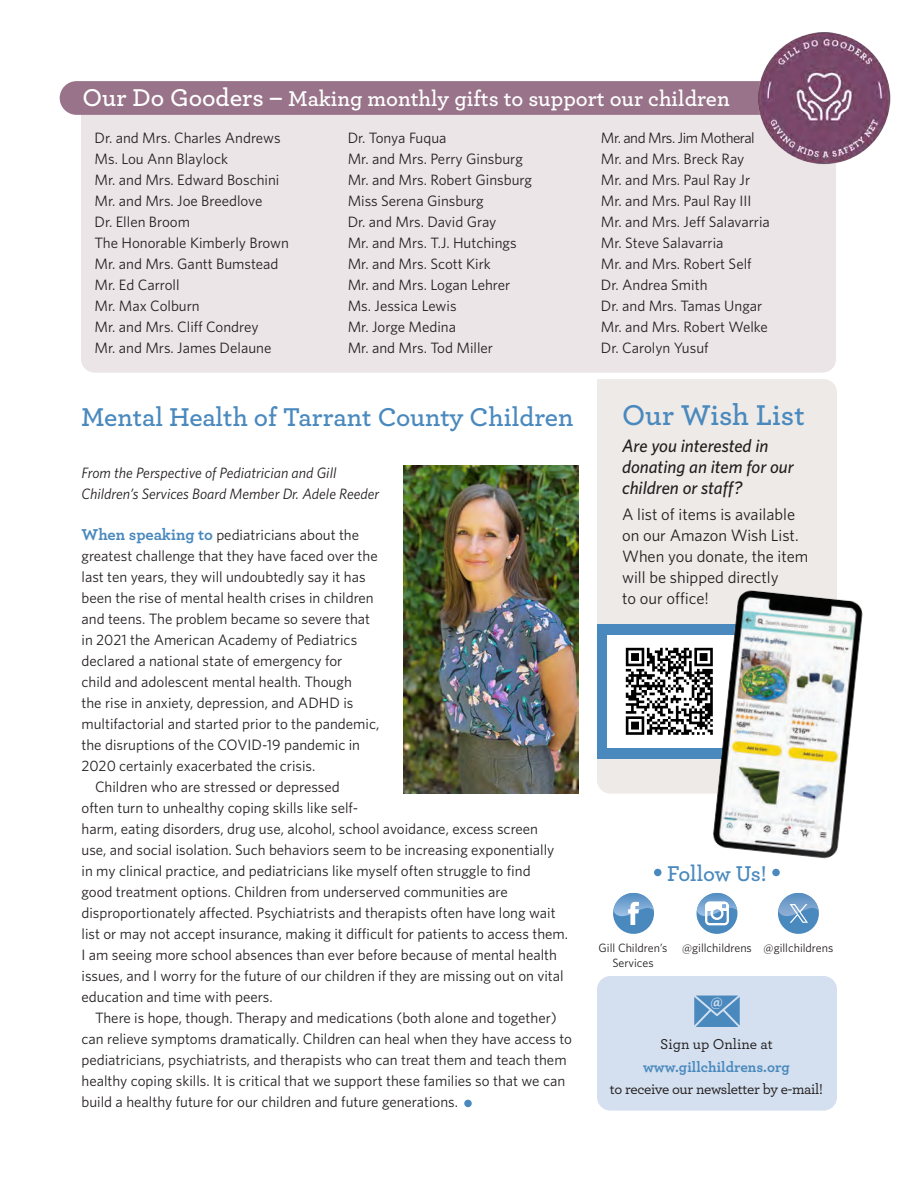
<style>
.page{position:relative;width:918px;height:1188px;background:#fff}
.page>*{position:absolute;margin:0;border:0;box-sizing:border-box;transform-origin:0 0}
.t1{font:600 30px "Archer";letter-spacing:-.005em;color:#4a89be}
.t2{font:600 27px "Archer";color:#4a89be}
.Head{font:600 22.5px "Archer";color:#fff}
.t3{font:600 22.5px "Archer";color:#4a89be}
.t4{font:italic 500 18px/21px "Whitney";color:#231f20}
.t5{font:16.5px/21px "Whitney";color:#231f20}
.Body{font:15px/21px "Whitney";color:#231f20}
.t6{font:italic 15px/21px "Whitney";color:#231f20}
.t7{font:500 15px "Archer";letter-spacing:-.02em;color:#231f20}
.t8{font:700 15px "Archer";color:#4a89be}
.Body-2{font:15px "Whitney";letter-spacing:-.03em;color:#231f20}
.t9{font:500 15px "Archer";color:#231f20}
.t10{font:600 14.85px "Whitney";color:#d4e0ef}
.t11{font:12px/14.4px "Whitney";color:#231f20;text-align:center}
.s1{font-size:25.5px}
.s2{font-family:"Archer";font-weight:700;font-size:16.5px;color:#4a89be}
</style>
<div class="page">
<img style="left:404px;top:465px;width:175px;height:329px">
<div style="left:597px;top:379px;width:240px;height:415px;background:#edeae7"></div>
<div style="left:597px;top:625px;width:191px;height:134px;background:#4a89be"></div>
<div style="left:597px;top:976px;width:240px;height:135px;background:#d4e0ef;border-radius:14px"></div>
<svg style="left:694px;top:996px;width:46px;height:31px"></svg>
<div style="left:81px;top:101px;width:755px;height:272px;background:#ebe5e8;border-radius:14px"></div>
<div style="left:60px;top:81px;width:800px;height:34px;background:#987389;border-radius:17px"></div>
<img style="left:755px;top:32px;width:136px;height:132px">
<div style="left:608px;top:635px;width:175px;height:113px;background:#fff"></div>
<img style="left:625px;top:647px;width:80px;height:88px">
<img style="left:705px;top:585px;width:158px;height:286px">
<div style="left:464px;top:1100px;width:8px;height:7px;background:#4a89be;border-radius:50%"></div>
<div style="left:778px;top:893px;width:41px;height:41px;background:#4a89be;border-radius:50%"></div>
<img style="left:778px;top:893px;width:40px;height:23px">
<svg style="left:790px;top:904px;width:18px;height:19px"></svg>
<div style="left:613px;top:893px;width:41px;height:41px;background:#4a89be;border-radius:50%"></div>
<svg style="left:613px;top:893px;width:41px;height:32px"></svg>
<svg style="left:697px;top:893px;width:40px;height:41px"></svg>
<svg style="left:697px;top:893px;width:40px;height:32px"></svg>
<img style="left:705px;top:901px;width:24px;height:15px">
<div style="left:654px;top:869px;width:8px;height:7px;background:#4a89be;border-radius:50%"></div>
<div style="left:772px;top:869px;width:8px;height:7px;background:#4a89be;border-radius:50%"></div>
<p class="Head" style="left:82px;top:81px;width:649px"><span class="s1">Our Do Gooders –</span> Making monthly gifts to support our children</p>
<p class="Body" style="left:94px;top:127px;width:188px">Dr. and Mrs. Charles Andrews</p>
<p class="Body" style="left:94px;top:148px;width:135px">Ms. Lou Ann Blaylock</p>
<p class="Body" style="left:94px;top:169px;width:186px">Mr. and Mrs. Edward Boschini</p>
<p class="Body" style="left:94px;top:190px;width:169px">Mr. and Mrs. Joe Breedlove</p>
<p class="Body" style="left:94px;top:211px;width:97px">Dr. Ellen Broom</p>
<p class="Body" style="left:94px;top:232px;width:196px">The Honorable Kimberly Brown</p>
<p class="Body" style="left:94px;top:253px;width:186px">Mr. and Mrs. Gantt Bumstead</p>
<p class="Body" style="left:94px;top:274px;width:87px">Mr. Ed Carroll</p>
<p class="Body" style="left:94px;top:295px;width:107px">Mr. Max Colburn</p>
<p class="Body" style="left:94px;top:316px;width:166px">Mr. and Mrs. Cliff Condrey</p>
<p class="Body" style="left:94px;top:337px;width:178px">Mr. and Mrs. James Delaune</p>
<p class="Body" style="left:348px;top:127px;width:100px">Dr. Tonya Fuqua</p>
<p class="Body" style="left:348px;top:148px;width:177px">Mr. and Mrs. Perry Ginsburg</p>
<p class="Body" style="left:348px;top:169px;width:186px">Mr. and Mrs. Robert Ginsburg</p>
<p class="Body" style="left:348px;top:190px;width:138px">Miss Serena Ginsburg</p>
<p class="Body" style="left:348px;top:211px;width:150px">Dr. and Mrs. David Gray</p>
<p class="Body" style="left:348px;top:232px;width:171px">Mr. and Mrs. T.J. Hutchings</p>
<p class="Body" style="left:348px;top:253px;width:145px">Mr. and Mrs. Scott Kirk</p>
<p class="Body" style="left:348px;top:274px;width:164px">Mr. and Mrs. Logan Lehrer</p>
<p class="Body" style="left:348px;top:295px;width:110px">Ms. Jessica Lewis</p>
<p class="Body" style="left:348px;top:316px;width:110px">Mr. Jorge Medina</p>
<p class="Body" style="left:348px;top:337px;width:147px">Mr. and Mrs. Tod Miller</p>
<p class="t2" style="left:81px;top:396px;width:494px">Mental Health of Tarrant County Children</p>
<p class="t6" style="left:82px;top:461px;width:299px">From the Perspective of Pediatrician and Gill<br>Children’s Services Board Member Dr. Adele Reeder</p>
<p class="Body" style="left:82px;top:524px;width:299px"><span class="s2">When speaking to</span> pediatricians about the greatest challenge that they have faced over the last ten years, they will undoubtedly say it has been the rise of mental health crises in children and teens. The problem became so severe that in 2021 the American Academy of Pediatrics declared a national state of emergency for<br>child and adolescent mental health. Though<br>the rise in anxiety, depression, and ADHD is multifactorial and started prior to the pandemic, the disruptions of the COVID-19 pandemic in 2020 certainly exacerbated the crisis.</p>
<p class="Body" style="left:82px;top:776px;width:488px;text-indent:14px">Children who are stressed or depressed<br>often turn to unhealthy coping skills like self-<br>harm, eating disorders, drug use, alcohol, school avoidance, excess screen<br>use, and social isolation. Such behaviors seem to be increasing exponentially in my clinical practice, and pediatricians like myself often struggle to find<br>good treatment options. Children from underserved communities are disproportionately affected. Psychiatrists and therapists often have long wait list or may not accept insurance, making it difficult for patients to access them.<br>I am seeing more school absences than ever before because of mental health issues, and I worry for the future of our children if they are missing out on vital education and time with peers.</p>
<p class="Body" style="left:82px;top:1007px;width:492px;text-indent:14px">There is hope, though. Therapy and medications (both alone and together) can relieve symptoms dramatically. Children can heal when they have access to pediatricians, psychiatrists, and therapists who can treat them and teach them healthy coping skills. It is critical that we support these families so that we can build a healthy future for our children and future generations.</p>
<p class="Body-2" style="left:601px;top:128px;width:155px">Mr. and Mrs. Jim Motheral</p>
<p class="Body" style="left:601px;top:148px;width:145px">Mr. and Mrs. Breck Ray</p>
<p class="Body" style="left:601px;top:169px;width:151px">Mr. and Mrs. Paul Ray Jr</p>
<p class="Body" style="left:601px;top:190px;width:152px">Mr. and Mrs. Paul Ray III</p>
<p class="Body" style="left:601px;top:211px;width:170px">Mr. and Mrs. Jeff Salavarria</p>
<p class="Body" style="left:601px;top:232px;width:124px">Mr. Steve Salavarria</p>
<p class="Body" style="left:601px;top:253px;width:152px">Mr. and Mrs. Robert Self</p>
<p class="Body" style="left:601px;top:274px;width:108px">Dr. Andrea Smith</p>
<p class="Body" style="left:601px;top:295px;width:163px">Dr. and Mrs. Tamas Ungar</p>
<p class="Body" style="left:601px;top:316px;width:169px">Mr. and Mrs. Robert Welke</p>
<p class="Body" style="left:601px;top:337px;width:109px">Dr. Carolyn Yusuf</p>
<p class="t1" style="left:622px;top:392px;width:184px">Our Wish List</p>
<p class="t4" style="left:622px;top:435px;width:173px">Are you interested in donating an item for our children or staff?</p>
<p class="t5" style="left:622px;top:503px;width:188px">A list of items is available on our Amazon Wish List.<br>When you donate, the item will be shipped directly</p>
<p class="t5" style="left:622px;top:587px;width:88px">to our office!</p>
<p class="t3" style="left:667px;top:856px;width:101px">Follow Us!</p>
<p class="t11" style="left:599px;top:941px;width:70px">Gill Children’s<br>Services</p>
<p class="t11" style="left:682px;top:941px;width:71px">@gillchildrens</p>
<p class="t11" style="left:764px;top:941px;width:71px">@gillchildrens</p>
<p class="t10" style="left:711px;top:992px;width:14px">@</p>
<p class="t9" style="left:660px;top:1034px;width:114px">Sign up Online at</p>
<p class="t8" style="left:643px;top:1055px;width:148px">www.gillchildrens.org</p>
<p class="t7" style="left:610px;top:1079px;width:215px">to receive our newsletter by e-mail!</p>
</div>
